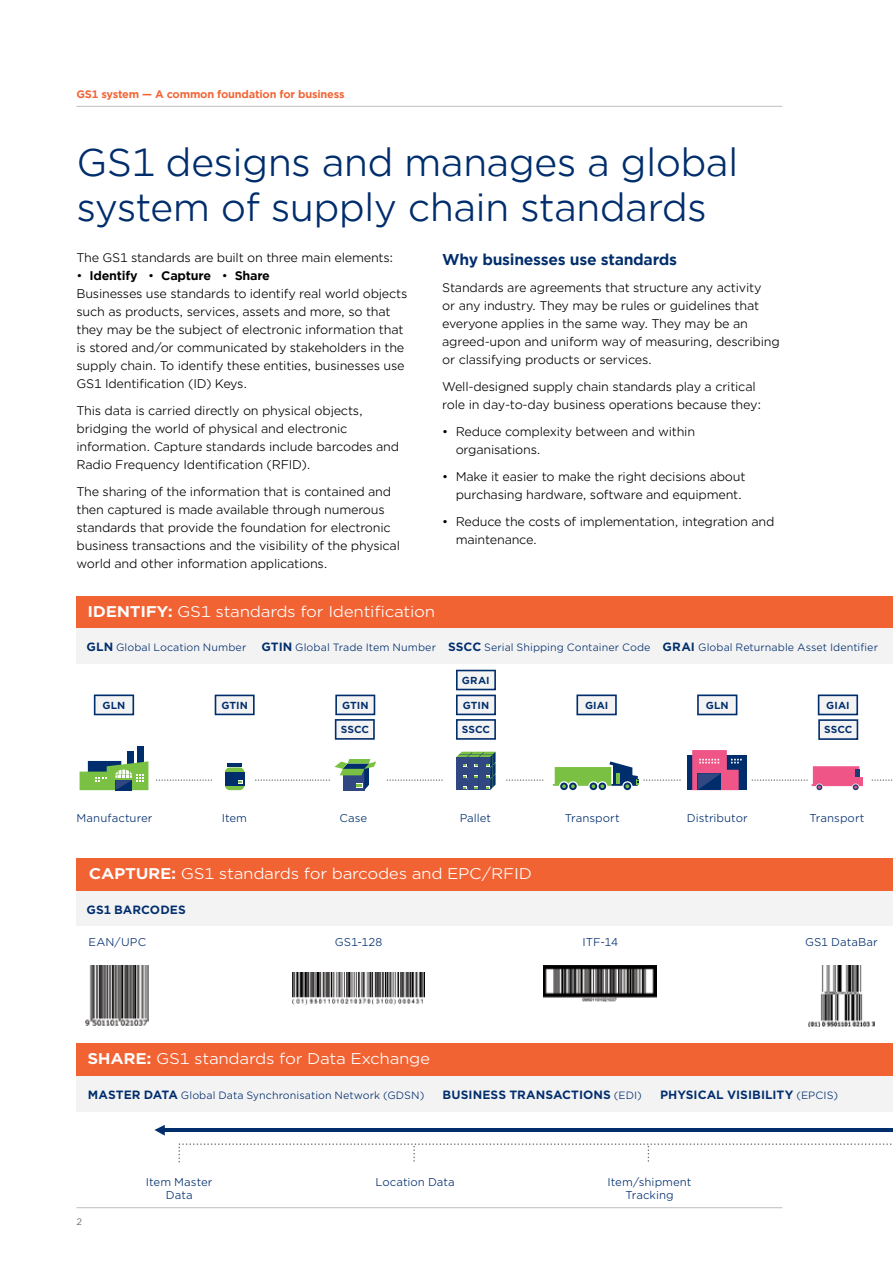
<style>
.page{position:relative;width:893px;height:1263px;background:#fff}
.page>*{position:absolute;margin:0;border:0;box-sizing:border-box;transform-origin:0 0}
.t1{font:37.5px/45px "Gotham Office";letter-spacing:-.02em;color:#002d6c}
.t2{font:700 15px "Gotham Office";letter-spacing:-.02em;color:#002d6c}
.t3{font:14.85px "Gotham Office";letter-spacing:-.02em;color:#fff;scale:1.08 1}
.t4{font:12px/18px "Gotham Office";letter-spacing:-.02em;color:#000}
.t5{font:700 11.55px "Gotham Office";letter-spacing:.005em;color:#002d6c}
.t6{font:10.8px/13px "Gotham Office";color:#002d6c;text-align:center}
.t7{font:700 10.5px "Gotham Office";letter-spacing:-.02em;color:#f26334}
.t8{font:10.2px "Gotham Office";letter-spacing:.005em;color:#002d6c}
.t9{font:700 9.9px "Gotham Office";letter-spacing:.005em;color:#002d6c}
.t10{font:9px "Gotham Office";color:#58595b}
.s1{font-weight:700}
.s2{font-weight:700;font-size:11.55px}
.s3{font-weight:400;font-size:10.2px}
</style>
<div class="page">
<hr style="left:77px;top:106px;width:705px;height:1px;background:#bcbec0">
<hr style="left:77px;top:1207px;width:705px;height:1px;background:#bcbec0">
<div style="left:77px;top:596px;width:816px;height:32px;background:#f26334"></div>
<div style="left:77px;top:890px;width:816px;height:35px;background:#f3f3f4"></div>
<div style="left:77px;top:628px;width:816px;height:35px;background:#f3f3f4"></div>
<div style="left:77px;top:858px;width:816px;height:33px;background:#f26334"></div>
<div style="left:77px;top:1076px;width:816px;height:35px;background:#f3f3f4"></div>
<div style="left:77px;top:1043px;width:816px;height:33px;background:#f26334"></div>
<img style="left:86px;top:965px;width:62px;height:61px">
<img style="left:293px;top:973px;width:131px;height:31px">
<img style="left:543px;top:965px;width:114px;height:37px">
<img style="left:808px;top:965px;width:66px;height:61px">
<svg style="left:178px;top:1143px;width:714px;height:20px"></svg>
<hr style="left:162px;top:1129px;width:731px;height:3px;background:#002d6c">
<svg style="left:154px;top:1125px;width:11px;height:11px"></svg>
<svg style="left:215px;top:695px;width:40px;height:20px"></svg>
<svg style="left:335px;top:695px;width:40px;height:45px"></svg>
<svg style="left:456px;top:670px;width:40px;height:70px"></svg>
<svg style="left:94px;top:694px;width:40px;height:21px"></svg>
<svg style="left:697px;top:694px;width:40px;height:21px"></svg>
<svg style="left:576px;top:694px;width:41px;height:21px"></svg>
<svg style="left:818px;top:694px;width:40px;height:46px"></svg>
<svg style="left:156px;top:779px;width:56px;height:2px"></svg>
<svg style="left:387px;top:779px;width:56px;height:2px"></svg>
<svg style="left:872px;top:779px;width:21px;height:2px"></svg>
<svg style="left:506px;top:779px;width:37px;height:2px"></svg>
<svg style="left:225px;top:767px;width:19px;height:23px"></svg>
<div style="left:225px;top:772px;width:19px;height:13px;background:#002d6c"></div>
<hr style="left:227px;top:763px;width:15px;height:3px;background:#002d6c">
<svg style="left:238px;top:780px;width:5px;height:3px"></svg>
<svg style="left:255px;top:759px;width:121px;height:31px"></svg>
<div style="left:128px;top:751px;width:6px;height:15px;background:#002d6c"></div>
<div style="left:137px;top:746px;width:6px;height:20px;background:#002d6c"></div>
<svg style="left:80px;top:761px;width:68px;height:29px"></svg>
<div style="left:456px;top:779px;width:11px;height:11px;background:#314781"></div>
<div style="left:456px;top:768px;width:11px;height:11px;background:#314781"></div>
<div style="left:456px;top:757px;width:11px;height:10px;background:#314781"></div>
<svg style="left:457px;top:752px;width:38px;height:38px"></svg>
<div style="left:687px;top:755px;width:60px;height:35px;background:#002d6c"></div>
<svg style="left:692px;top:750px;width:50px;height:40px"></svg>
<svg style="left:752px;top:766px;width:111px;height:24px"></svg>
<svg style="left:553px;top:761px;width:128px;height:27px"></svg>
<p class="t7" style="left:77px;top:87px;width:270px">GS1 system — A common foundation for business</p>
<h1 class="t1" style="left:77px;top:138px;width:663px">GS1 designs and manages a global system of supply chain standards</h1>
<p class="t4" style="left:77px;top:248px;width:318px">The GS1 standards are built on three main elements:</p>
<p class="t4" style="left:77px;top:266px;width:332px">• <span class="s1">Identify</span> • <span class="s1">Capture</span> • <span class="s1">Share<br></span>Businesses use standards to identify real world objects such as products, services, assets and more, so that they may be the subject of electronic information that is stored and/or communicated by stakeholders in the supply chain. To identify these entities, businesses use GS1 Identification (ID) Keys.</p>
<p class="t4" style="left:77px;top:401px;width:324px">This data is carried directly on physical objects, bridging the world of physical and electronic information. Capture standards include barcodes and Radio Frequency Identification (RFID).</p>
<p class="t4" style="left:77px;top:482px;width:325px">The sharing of the information that is contained and then captured is made available through numerous standards that provide the foundation for electronic business transactions and the visibility of the physical world and other information applications.</p>
<p class="t2" style="left:442px;top:249px;width:236px">Why businesses use standards</p>
<p class="t4" style="left:442px;top:278px;width:339px">Standards are agreements that structure any activity<br>or any industry. They may be rules or guidelines that everyone applies in the same way. They may be an agreed-upon and uniform way of measuring, describing or classifying products or services.</p>
<p class="t4" style="left:442px;top:377px;width:320px">Well-designed supply chain standards play a critical role in day-to-day business operations because they:</p>
<p class="t4" style="left:456px;top:422px;width:241px;text-indent:-14px">• Reduce complexity between and within organisations.</p>
<p class="t4" style="left:442px;top:467px;width:305px;text-align:right">• Make it easier to make the right decisions about purchasing hardware, software and equipment.</p>
<p class="t4" style="left:456px;top:512px;width:320px;text-indent:-14px">• Reduce the costs of implementation, integration and maintenance.</p>
<p class="t3" style="left:87px;top:602px;width:324px"><span class="s1">IDENTIFY:</span> GS1 standards for Identification</p>
<p class="t8" style="left:87px;top:641px;width:161px"><span class="s2">GLN</span> Global Location Number</p>
<p class="t8" style="left:262px;top:641px;width:618px"><span class="s2">GTIN</span> Global Trade Item Number <span class="s2">SSCC</span> Serial Shipping Container Code <span class="s2">GRAI</span> Global Returnable Asset Identifier</p>
<p class="t9" style="left:462px;top:673px;width:29px">GRAI</p>
<p class="t9" style="left:103px;top:698px;width:24px">GLN</p>
<p class="t9" style="left:221px;top:698px;width:28px">GTIN</p>
<p class="t9" style="left:342px;top:698px;width:28px">GTIN</p>
<p class="t9" style="left:463px;top:698px;width:28px">GTIN</p>
<p class="t9" style="left:341px;top:722px;width:30px">SSCC</p>
<p class="t9" style="left:462px;top:722px;width:30px">SSCC</p>
<p class="t9" style="left:585px;top:698px;width:25px">GIAI</p>
<p class="t9" style="left:706px;top:698px;width:24px">GLN</p>
<p class="t9" style="left:826px;top:698px;width:25px">GIAI</p>
<p class="t9" style="left:824px;top:722px;width:30px">SSCC</p>
<p class="t6" style="left:77px;top:811px;width:77px">Manufacturer</p>
<p class="t6" style="left:222px;top:811px;width:27px">Item</p>
<p class="t6" style="left:340px;top:811px;width:29px">Case</p>
<p class="t6" style="left:460px;top:811px;width:33px">Pallet</p>
<p class="t6" style="left:565px;top:811px;width:57px">Transport</p>
<p class="t6" style="left:687px;top:811px;width:62px">Distributor</p>
<p class="t6" style="left:809px;top:811px;width:57px">Transport</p>
<p class="t3" style="left:89px;top:864px;width:412px"><span class="s1">CAPTURE:</span> GS1 standards for barcodes and EPC/RFID</p>
<p class="t5" style="left:87px;top:902px;width:101px">GS1 BARCODES</p>
<p class="t6" style="left:88px;top:936px;width:59px">EAN/UPC</p>
<p class="t6" style="left:335px;top:936px;width:49px">GS1-128</p>
<p class="t6" style="left:582px;top:936px;width:37px">ITF-14</p>
<p class="t6" style="left:805px;top:936px;width:74px">GS1 DataBar</p>
<p class="t3" style="left:87px;top:1049px;width:319px"><span class="s1">SHARE:</span> GS1 standards for Data Exchange</p>
<p class="t8" style="left:88px;top:1088px;width:338px"><span class="s2">MASTER DATA</span> Global Data Synchronisation Network (GDSN)</p>
<p class="t5" style="left:443px;top:1087px;width:201px">BUSINESS TRANSACTIONS <span class="s3">(EDI)</span></p>
<p class="t5" style="left:660px;top:1087px;width:180px">PHYSICAL VISIBILITY <span class="s3">(EPCIS)</span></p>
<p class="t10" style="left:77px;top:1215px;width:7px">2</p>
<p class="t6" style="left:146px;top:1175px;width:68px">Item Master<br>Data</p>
<p class="t6" style="left:376px;top:1175px;width:81px">Location Data</p>
<p class="t6" style="left:608px;top:1175px;width:85px">Item/shipment<br>Tracking</p>
</div>
